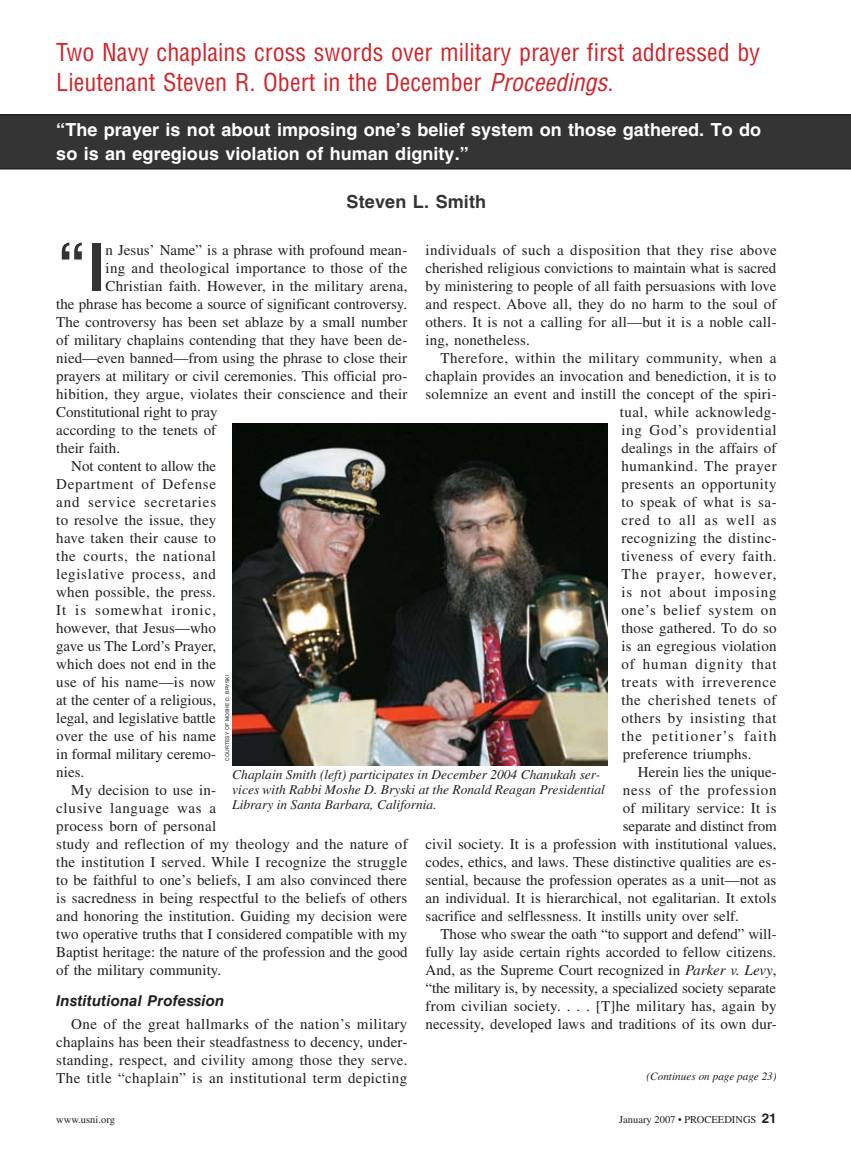
<style>
.page{position:relative;width:851px;height:1161px;background:#fff}
.page>*{position:absolute;margin:0;border:0;box-sizing:border-box;transform-origin:0 0}
.t1{font:700 condensed 63px "Helvetica LT Std";color:#343434}
.t2{font:condensed 24px/30px "Helvetica LT Std";color:#d2232a}
.t3{font:700 18px/24px "Helvetica LT Std";letter-spacing:.005em;color:#fff}
.t4{font:700 18px "Helvetica LT Std";letter-spacing:.01em;color:#343434}
.t5{font:15px/18px "Times LT Std";letter-spacing:.01em;color:#231f20;text-align:justify}
.t6{font:15px "Times LT Std";letter-spacing:.045em;color:#231f20}
.t7{font:15px "Times LT Std";letter-spacing:.035em;color:#231f20}
.t8{font:15px "Times LT Std";letter-spacing:.05em;color:#231f20}
.t9{font:15px "Times LT Std";letter-spacing:.06em;color:#231f20}
.t10{font:15px "Times LT Std";letter-spacing:.04em;color:#231f20}
.t11{font:15px "Times LT Std";letter-spacing:.03em;color:#231f20}
.t12{font:italic 700 15px "Helvetica LT Std";letter-spacing:.01em;color:#231f20}
.t13{font:15px "Times LT Std";letter-spacing:.085em;color:#231f20}
.t14{font:15px "Times LT Std";letter-spacing:.065em;color:#231f20}
.t15{font:15px "Times LT Std";letter-spacing:.08em;color:#231f20}
.t16{font:italic 13.5px/15px "Times LT Std";color:#231f20}
.t17{font:italic 11.25px "Times LT Std";color:#231f20}
.t18{font:10.5px "Times LT Std";color:#231f20}
.t19{font:5.1px "Helvetica LT Std";letter-spacing:.01em;color:#231f20}
.s1{font-style:italic}
.s2{font-family:"Helvetica LT Std";font-weight:700;font-size:13.5px}
</style>
<div class="page">
<svg style="left:0;top:114px;width:850px;height:56px;background:#343434"></svg>
<img style="left:232px;top:423px;width:375px;height:342px">
<h2 class="t2" style="left:56px;top:37px;width:705px">Two Navy chaplains cross swords over military prayer first addressed by<br>Lieutenant Steven R. Obert in the December <span class="s1">Proceedings</span>.</h2>
<p class="t3" style="left:56px;top:117px;width:706px">“The prayer is not about imposing one’s belief system on those gathered. To do so is an egregious violation of human dignity.”</p>
<p class="t4" style="left:346px;top:191px;width:141px">Steven L. Smith</p>
<h1 class="t1" style="left:56px;top:228px;width:51px">“I</h1>
<p class="t5" style="left:106px;top:241px;width:303px">n Jesus’ Name” is a phrase with profound mean-</p>
<p class="t5" style="left:425px;top:241px;width:353px">individuals of such a disposition that they rise above cherished religious convictions to maintain what is sacred by ministering to people of all faith persuasions with love and respect. Above all, they do no harm to the soul of others. It is not a calling for all—but it is a noble call&shy;ing, nonetheless.</p>
<p class="t7" style="left:440px;top:349px;width:337px">Therefore, within the military community, when a</p>
<p class="t5" style="left:425px;top:367px;width:352px">chaplain provides an invocation and benediction, it is to</p>
<p class="t5" style="left:425px;top:385px;width:352px">solemnize an event and instill the concept of the spiri-</p>
<p class="t11" style="left:620px;top:403px;width:158px">tual, while acknowledg-</p>
<p class="t8" style="left:621px;top:421px;width:157px">ing God’s providential</p>
<p class="t5" style="left:621px;top:439px;width:157px">dealings in the affairs of</p>
<p class="t10" style="left:621px;top:457px;width:157px">humankind. The prayer</p>
<p class="t7" style="left:621px;top:475px;width:157px">presents an opportunity</p>
<p class="t7" style="left:621px;top:493px;width:157px">to speak of what is sa-</p>
<p class="t9" style="left:621px;top:511px;width:157px">cred to all as well as</p>
<p class="t11" style="left:621px;top:529px;width:157px">recognizing the distinc-</p>
<p class="t10" style="left:621px;top:547px;width:157px">tiveness of every faith.</p>
<p class="t15" style="left:621px;top:565px;width:157px">The prayer, however,</p>
<p class="t9" style="left:621px;top:583px;width:157px">is not about imposing</p>
<p class="t6" style="left:621px;top:601px;width:157px">one’s belief system on</p>
<p class="t5" style="left:621px;top:619px;width:157px">those gathered. To do so</p>
<p class="t5" style="left:621px;top:637px;width:157px">is an egregious violation</p>
<p class="t9" style="left:621px;top:655px;width:157px">of human dignity that</p>
<p class="t8" style="left:621px;top:673px;width:157px">treats with irreverence</p>
<p class="t6" style="left:621px;top:691px;width:157px">the cherished tenets of</p>
<p class="t10" style="left:621px;top:709px;width:157px">others by insisting that</p>
<p class="t13" style="left:621px;top:727px;width:157px">the petitioner’s faith</p>
<p class="t5" style="left:622px;top:745px;width:130px">preference triumphs.</p>
<p class="t5" style="left:638px;top:763px;width:140px">Herein lies the unique-</p>
<p class="t8" style="left:622px;top:781px;width:155px">ness of the profession</p>
<p class="t5" style="left:622px;top:799px;width:155px">of military service: It is</p>
<p class="t5" style="left:622px;top:817px;width:155px">separate and distinct from</p>
<p class="t5" style="left:425px;top:835px;width:352px">civil society. It is a profession with institutional values,</p>
<p class="t5" style="left:425px;top:853px;width:352px">codes, ethics, and laws. These distinctive qualities are es-</p>
<p class="t5" style="left:425px;top:871px;width:352px">sential, because the profession operates as a unit—not as</p>
<p class="t5" style="left:425px;top:889px;width:352px">an individual. It is hierarchical, not egalitarian. It extols</p>
<p class="t5" style="left:425px;top:907px;width:315px">sacrifice and selflessness. It instills unity over self.</p>
<p class="t5" style="left:440px;top:925px;width:337px">Those who swear the oath “to support and defend” will-</p>
<p class="t5" style="left:425px;top:943px;width:352px">fully lay aside certain rights accorded to fellow citizens.</p>
<p class="t5" style="left:425px;top:961px;width:352px">And, as the Supreme Court recognized in <span class="s1">Parker v. Levy</span>,</p>
<p class="t5" style="left:425px;top:979px;width:352px">“the military is, by necessity, a specialized society separate</p>
<p class="t5" style="left:425px;top:997px;width:352px">from civilian society. . . . [T]he military has, again by</p>
<p class="t5" style="left:425px;top:1015px;width:352px">necessity, developed laws and traditions of its own dur-</p>
<p class="t5" style="left:106px;top:259px;width:303px">ing and theological importance to those of the</p>
<p class="t5" style="left:106px;top:277px;width:303px">Christian faith. However, in the military arena,</p>
<p class="t5" style="left:56px;top:295px;width:352px">the phrase has become a source of significant controversy.</p>
<p class="t5" style="left:56px;top:313px;width:352px">The controversy has been set ablaze by a small number</p>
<p class="t5" style="left:56px;top:331px;width:352px">of military chaplains contending that they have been de-</p>
<p class="t5" style="left:56px;top:349px;width:352px">nied—even banned—from using the phrase to close their</p>
<p class="t5" style="left:56px;top:367px;width:352px">prayers at military or civil ceremonies. This official pro-</p>
<p class="t5" style="left:56px;top:385px;width:352px">hibition, they argue, violates their conscience and their</p>
<p class="t5" style="left:56px;top:403px;width:163px">Constitutional right to pray</p>
<p class="t5" style="left:56px;top:421px;width:161px">according to the tenets of</p>
<p class="t5" style="left:56px;top:439px;width:65px">their faith.</p>
<p class="t5" style="left:71px;top:457px;width:146px">Not content to allow the</p>
<p class="t8" style="left:56px;top:475px;width:161px">Department of Defense</p>
<p class="t9" style="left:56px;top:493px;width:161px">and service secretaries</p>
<p class="t5" style="left:56px;top:511px;width:161px">to resolve the issue, they</p>
<p class="t5" style="left:56px;top:529px;width:161px">have taken their cause to</p>
<p class="t6" style="left:56px;top:547px;width:161px">the courts, the national</p>
<p class="t6" style="left:56px;top:565px;width:161px">legislative process, and</p>
<p class="t5" style="left:56px;top:583px;width:161px">when possible, the press.</p>
<p class="t14" style="left:56px;top:601px;width:161px">It is somewhat ironic,</p>
<p class="t5" style="left:56px;top:619px;width:161px">however, that Jesus—who</p>
<p class="t5" style="left:56px;top:637px;width:161px">gave us The Lord’s Prayer,</p>
<p class="t5" style="left:56px;top:655px;width:161px">which does not end in the</p>
<p class="t5" style="left:56px;top:673px;width:161px">use of his name—is now</p>
<p class="t5" style="left:56px;top:691px;width:161px">at the center of a religious,</p>
<p class="t5" style="left:56px;top:709px;width:161px">legal, and legislative battle</p>
<p class="t5" style="left:56px;top:727px;width:161px">over the use of his name</p>
<p class="t5" style="left:56px;top:745px;width:161px">in formal military ceremo-</p>
<p class="t5" style="left:56px;top:763px;width:30px">nies.</p>
<p class="t5" style="left:71px;top:781px;width:146px">My decision to use in-</p>
<p class="t6" style="left:56px;top:799px;width:161px">clusive language was a</p>
<p class="t5" style="left:56px;top:817px;width:161px">process born of personal</p>
<p class="t5" style="left:56px;top:835px;width:353px">study and reflection of my theology and the nature of</p>
<p class="t5" style="left:56px;top:853px;width:352px">the institution I served. While I recognize the struggle</p>
<p class="t5" style="left:56px;top:871px;width:352px">to be faithful to one’s beliefs, I am also convinced there</p>
<p class="t5" style="left:56px;top:889px;width:352px">is sacredness in being respectful to the beliefs of others</p>
<p class="t5" style="left:56px;top:907px;width:352px">and honoring the institution. Guiding my decision were</p>
<p class="t5" style="left:56px;top:925px;width:352px">two operative truths that I considered compatible with my</p>
<p class="t5" style="left:56px;top:943px;width:353px">Baptist heritage: the nature of the profession and the good</p>
<p class="t5" style="left:56px;top:961px;width:166px">of the military community.</p>
<p class="t12" style="left:56px;top:992px;width:169px">Institutional Profession</p>
<p class="t5" style="left:56px;top:1015px;width:353px;text-indent:15px">One of the great hallmarks of the nation’s military chaplains has been their steadfastness to decency, under&shy;standing, respect, and civility among those they serve.<br>The title “chaplain” is an institutional term depicting</p>
<p class="t19" style="left:224px;top:760px;width:87px;rotate:-90deg">cou rtesy of moshe d. Bryski</p>
<p class="t16" style="left:232px;top:767px;width:374px">Chaplain Smith (left) participates in December 2004 Chanukah ser&shy;vices with Rabbi Moshe D. Bryski at the Ronald Reagan Presidential<br>Library in Santa Barbara, California.</p>
<p class="t17" style="left:646px;top:1070px;width:132px">(Continues on page page 23)</p>
<p class="t18" style="left:56px;top:1113px;width:60px">www.usni.org</p>
<p class="t18" style="left:619px;top:1113px;width:159px">January 2007 • PROCEEDINGS <span class="s2">21</span></p>
</div>
